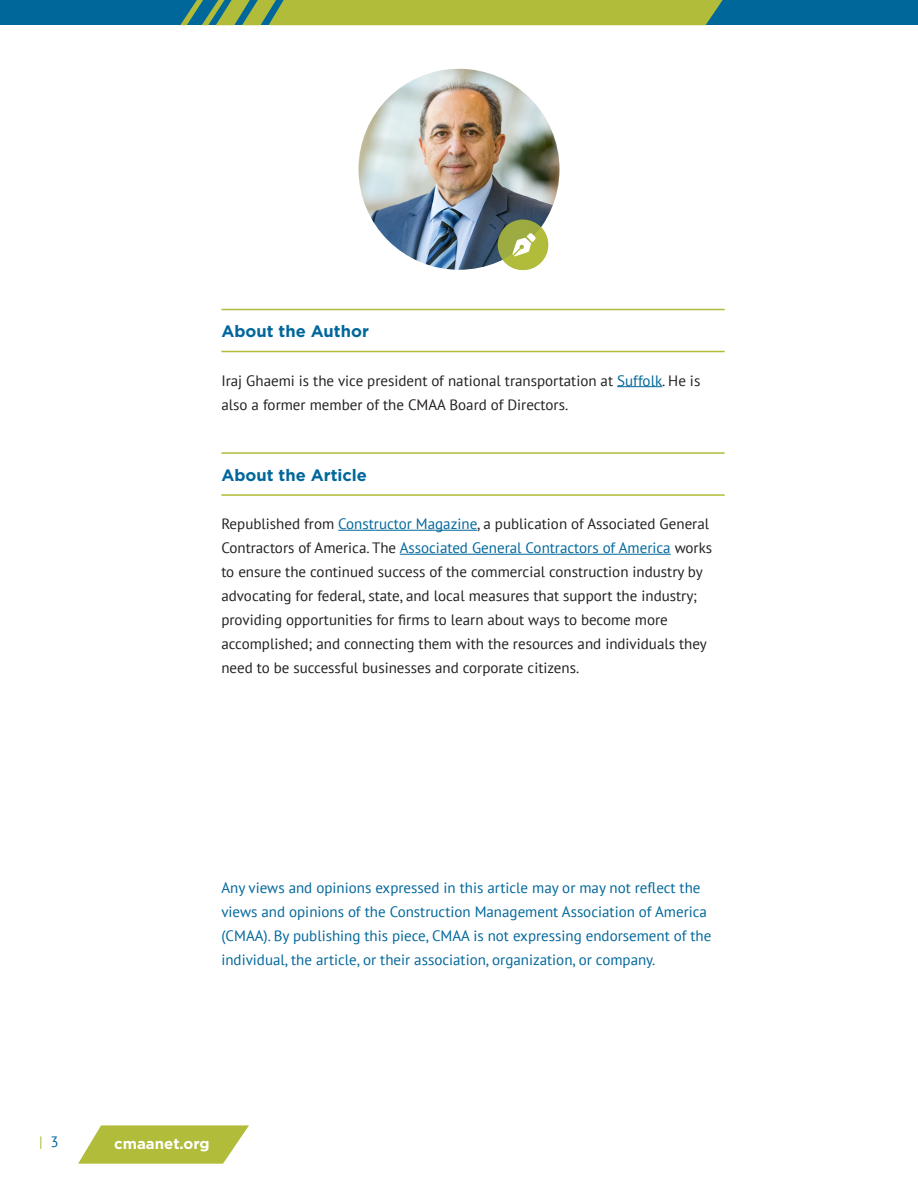
<style>
.page{position:relative;width:918px;height:1188px;background:#fff}
.page>*{position:absolute;margin:0;border:0;box-sizing:border-box;transform-origin:0 0}
.Heading_2{font:700 16.5px "Gotham";color:#00679b}
.BodyText{font:15px/24px "PT Sans";color:#231f20}
.Heading_4{font:15px/24px "PT Sans";color:#00679b}
.t1{font:700 15px "Gotham";color:#fff}
.t2{font:15px "PT Sans";color:#b0bc3a}
.s1{color:#00679b}
</style>
<div class="page">
<svg style="left:78px;top:1125px;width:171px;height:39px;background:#bcc659"></svg>
<div style="left:0;top:0;width:918px;height:25px;background:#00679b"></div>
<svg style="left:180px;top:0;width:543px;height:25px;background:#9db343"></svg>
<hr style="left:221px;top:309px;width:504px;height:1px;background:#b0bc3a">
<hr style="left:221px;top:351px;width:504px;height:1px;background:#b0bc3a">
<hr style="left:617px;top:386px;width:45px;height:1px;background:#00679b">
<hr style="left:221px;top:452px;width:504px;height:2px;background:#b0bc3a">
<hr style="left:221px;top:494px;width:504px;height:2px;background:#b0bc3a">
<hr style="left:338px;top:530px;width:139px;height:1px;background:#00679b">
<hr style="left:400px;top:554px;width:271px;height:1px;background:#00679b">
<img style="left:359px;top:69px;width:200px;height:201px;border-radius:100px">
<div style="left:498px;top:220px;width:50px;height:50px;background:#9dab41;border-radius:50%"></div>
<svg style="left:503px;top:227px;width:45px;height:43px"></svg>
<p class="Heading_2" style="left:221px;top:320px;width:149px">About the Author</p>
<p class="BodyText" style="left:221px;top:368px;width:480px">Iraj Ghaemi is the vice president of national transportation at <span class="s1">Suffolk</span>. He is also a former member of the CMAA Board of Directors.</p>
<p class="Heading_2" style="left:221px;top:464px;width:147px">About the Article</p>
<p class="BodyText" style="left:221px;top:511px;width:492px">Republished from <span class="s1">Constructor Magazine</span>, a publication of Associated General Contractors of America. The <span class="s1">Associated General Contractors of America</span> works to ensure the continued success of the commercial construction industry by advocating for federal, state, and local measures that support the industry; providing opportunities for firms to learn about ways to become more accomplished; and connecting them with the resources and individuals they need to be successful businesses and corporate citizens.</p>
<p class="Heading_4" style="left:221px;top:875px;width:492px">Any views and opinions expressed in this article may or may not reflect the views and opinions of the Construction Management Association of America (CMAA). By publishing this piece, CMAA is not expressing endorsement of the individual, the article, or their association, organization, or company.</p>
<p class="t2" style="left:39px;top:1132px;width:21px">| <span class="s1">3</span></p>
<p class="t1" style="left:114px;top:1134px;width:97px">cmaanet.org</p>
</div>
